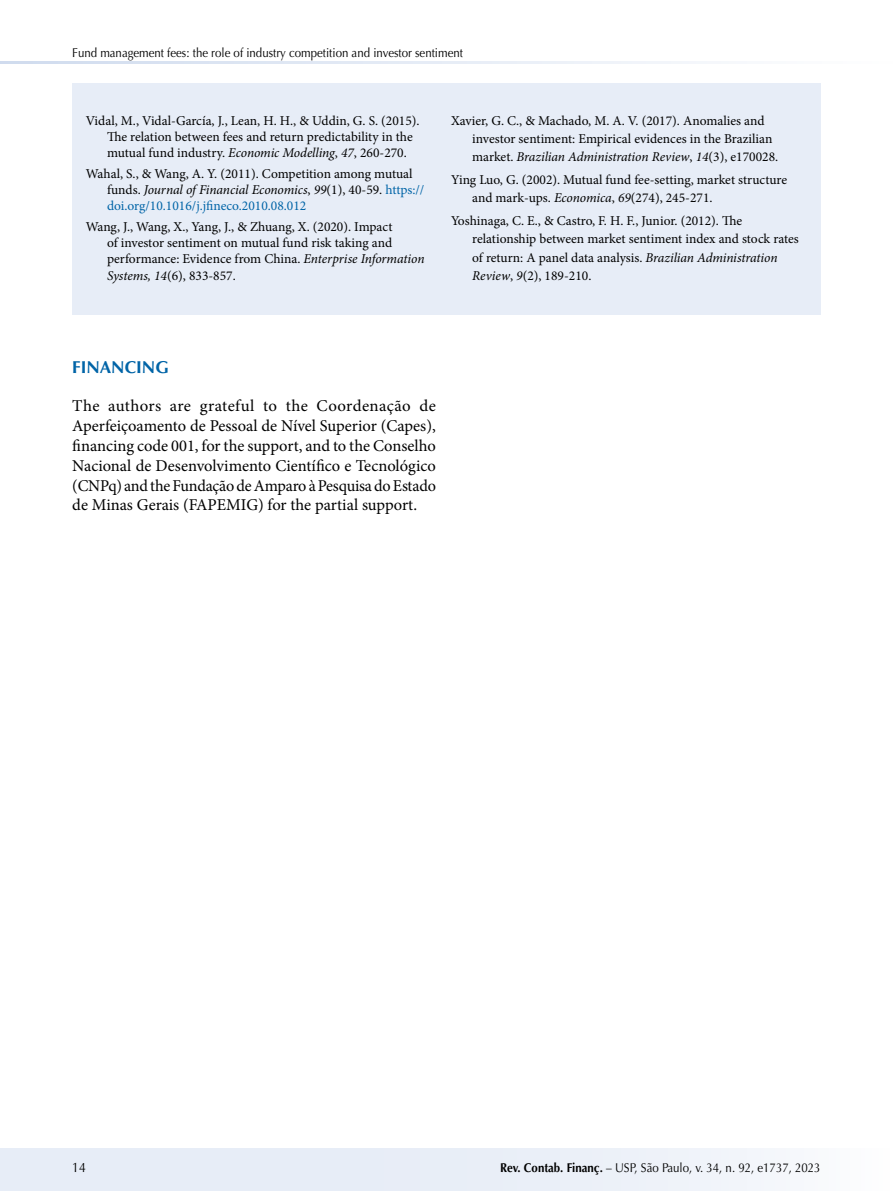
<style>
.page{position:relative;width:893px;height:1191px;background:#fff}
.page>*{position:absolute;margin:0;border:0;box-sizing:border-box;transform-origin:0 0}
.t1{font:700 17.25px "Optima LT Std";color:#0064a7}
.t2{font:16.5px/19.8px "Minion Pro";letter-spacing:-.01em;color:#000;text-align:justify}
.t3{font:13.5px/16.2px "Minion Pro";color:#000}
.t4{font:13.5px "Optima LT Std";color:#000;scale:.9 1}
.t5{font:12.75px "Optima LT Std";color:#000;scale:.9 1}
.s1{font-style:italic}
.s2{color:#0064a7}
.s3{font-weight:700}
</style>
<div class="page">
<div style="left:0;top:1148px;width:893px;height:43px;background:#e7edf7"></div>
<hr style="left:0;top:61px;width:893px;height:3px;background:#cfdbee">
<div style="left:73px;top:83px;width:382px;height:109px;background:#e7edf7"></div>
<div style="left:73px;top:189px;width:382px;height:126px;background:#e7edf7"></div>
<div style="left:438px;top:83px;width:382px;height:113px;background:#e7edf7"></div>
<div style="left:438px;top:184px;width:382px;height:131px;background:#e7edf7"></div>
<p class="t5" style="left:72px;top:45px;width:436px">Fund management fees: the role of industry competition and investor sentiment</p>
<p class="t3" style="left:107px;top:112px;width:314px;text-indent:-21px">Vidal, M., Vidal‑García, J., Lean, H. H., &amp; Uddin, G. S. (2015).<br>The relation between fees and return predictability in the mutual fund industry. <span class="s1">Economic Modelling</span>, <span class="s1">47</span>, 260‑270.</p>
<p class="t3" style="left:107px;top:165px;width:319px;text-indent:-21px">Wahal, S., &amp; Wang, A. Y. (2011). Competition among mutual funds. <span class="s1">Journal of Financial Economics</span>, <span class="s1">99</span>(1), 40‑59. <span class="s2">https:// doi.org/10.1016/j.jfineco.2010.08.012</span></p>
<p class="t3" style="left:107px;top:218px;width:319px;text-indent:-21px">Wang, J., Wang, X., Yang, J., &amp; Zhuang, X. (2020). Impact<br>of investor sentiment on mutual fund risk taking and performance: Evidence from China. <span class="s1">Enterprise Information Systems, 14</span>(6), 833‑857.</p>
<p class="t3" style="left:472px;top:111px;width:307px;line-height:18.3px;text-indent:-21px">Xavier, G. C., &amp; Machado, M. A. V. (2017). Anomalies and investor sentiment: Empirical evidences in the Brazilian market. <span class="s1">Brazilian Administration Review</span>, <span class="s1">14</span>(3), e170028.</p>
<p class="t3" style="left:472px;top:171px;width:316px;line-height:18.3px;text-indent:-21px">Ying Luo, G. (2002). Mutual fund fee‑setting, market structure and mark‑ups. <span class="s1">Economica</span>, <span class="s1">69</span>(274), 245‑271.</p>
<p class="t3" style="left:472px;top:211px;width:328px;line-height:18.3px;text-indent:-21px">Yoshinaga, C. E., &amp; Castro, F. H. F., Junior. (2012). The relationship between market sentiment index and stock rates of return: A panel data analysis. <span class="s1">Brazilian Administration Review</span>, <span class="s1">9</span>(2), 189‑210.</p>
<p class="t1" style="left:72px;top:357px;width:98px">FINANCING</p>
<p class="t2" style="left:72px;top:396px;width:365px">The authors are grateful to the Coordenação de Aperfeiçoamento de Pessoal de Nível Superior (Capes), financing code 001, for the support, and to the Conselho Nacional de Desenvolvimento Científico e Tecnológico (CNPq) and the Fundação de Amparo à Pesquisa do Estado de Minas Gerais (FAPEMIG) for the partial support.</p>
<p class="t4" style="left:72px;top:1160px;width:17px">14</p>
<p class="t5" style="left:500px;top:1160px;width:358px"><span class="s3">Rev. Contab. Finanç.</span> – USP, São Paulo, v. 34, n. 92, e1737, 2023</p>
</div>
